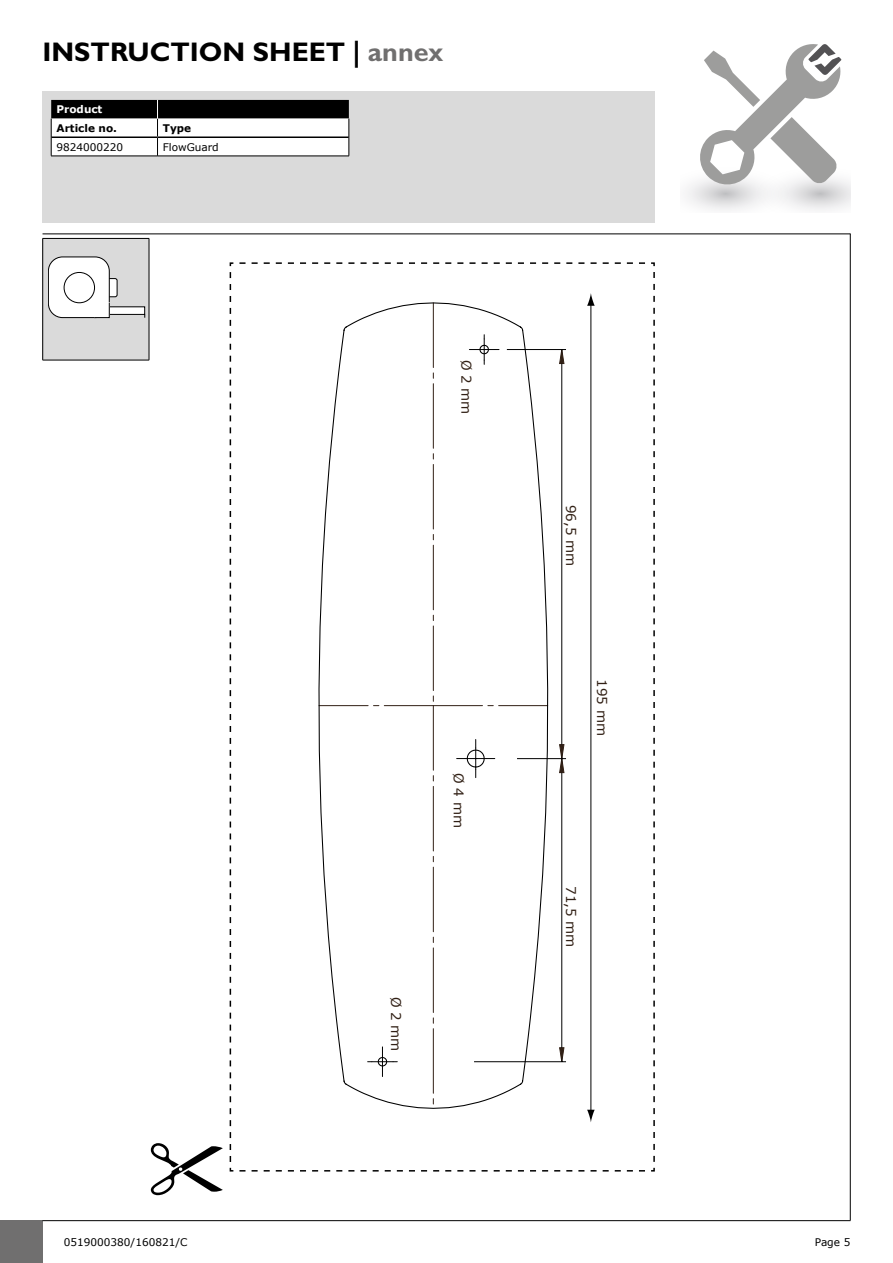
<style>
.page{position:relative;width:893px;height:1263px;background:#fff}
.page>*{position:absolute;margin:0;border:0;box-sizing:border-box;transform-origin:0 0}
.t1{font:700 27px "Gill Sans Std";color:#000}
.t2{font:13.5px "Verdana";color:#312015}
.t3{font:10.5px "Verdana";color:#000}
.t4{font:700 10.5px "Verdana";color:#000}
.t5{font:700 10.5px "Verdana";color:#fff}
.s1{color:#706f6f}
</style>
<div class="page">
<svg style="left:229px;top:262px;width:426px;height:910px"></svg>
<svg style="left:318px;top:302px;width:231px;height:807px"></svg>
<hr style="left:507px;top:349px;width:59px;height:1px;background:#000">
<hr style="left:517px;top:758px;width:49px;height:1px;background:#000">
<hr style="left:474px;top:1061px;width:92px;height:1px;background:#000">
<svg style="left:559px;top:350px;width:6px;height:712px"></svg>
<hr style="left:591px;top:303px;width:1px;height:809px;background:#000">
<svg style="left:587px;top:1110px;width:8px;height:12px"></svg>
<svg style="left:587px;top:293px;width:8px;height:13px"></svg>
<svg style="left:687px;top:44px;width:163px;height:166px"></svg>
<div style="left:0;top:1220px;width:43px;height:43px;background:#706f6f"></div>
<hr style="left:43px;top:234px;width:807px;height:1px;background:#000">
<hr style="left:850px;top:234px;width:1px;height:986px;background:#000">
<hr style="left:43px;top:1220px;width:807px;height:1px;background:#000">
<div style="left:43px;top:91px;width:612px;height:132px;background:#dadada"></div>
<hr style="left:51px;top:156px;width:107px;height:1px;background:#000">
<hr style="left:158px;top:156px;width:191px;height:1px;background:#000">
<svg style="left:51px;top:100px;width:299px;height:56px;background:#a0a0a0"></svg>
<div style="left:43px;top:238px;width:106px;height:122px;background:#dadada"></div>
<hr style="left:43px;top:238px;width:106px;height:1px;background:#000">
<hr style="left:42px;top:239px;width:1px;height:121px;background:#000">
<hr style="left:149px;top:239px;width:1px;height:121px;background:#000">
<hr style="left:43px;top:360px;width:106px;height:1px;background:#000">
<div style="left:109px;top:307px;width:36px;height:7px;background:#fff"></div>
<div style="left:109px;top:306px;width:36px;height:9px;border:1px solid #000"></div>
<div style="left:105px;top:279px;width:12px;height:18px;background:#fff;border-radius:2px"></div>
<div style="left:104px;top:278px;width:13px;height:19px;border:1px solid #000;border-radius:2px"></div>
<div style="left:48px;top:257px;width:61px;height:61px;background:#fff;border-radius:14px"></div>
<div style="left:48px;top:257px;width:62px;height:61px;border:1px solid #000;border-radius:14px"></div>
<svg style="left:93px;top:302px;width:17px;height:16px"></svg>
<div style="left:64px;top:272px;width:31px;height:31px;border:1px solid #000;border-radius:50%"></div>
<h1 class="t1" style="left:43px;top:36px;width:402px">INSTRUCTION SHEET | <span class="s1">annex</span></h1>
<p class="t5" style="left:57px;top:102px;width:47px">Product</p>
<p class="t4" style="left:57px;top:121px;width:62px">Article no.</p>
<p class="t4" style="left:163px;top:121px;width:30px">Type</p>
<p class="t3" style="left:57px;top:140px;width:68px">9824000220</p>
<p class="t3" style="left:163px;top:140px;width:57px">FlowGuard</p>
<p class="t2" style="left:475px;top:360px;width:56px;rotate:90deg">Ø 2 mm</p>
<p class="t2" style="left:467px;top:773px;width:56px;rotate:90deg">Ø 4 mm</p>
<p class="t2" style="left:405px;top:997px;width:56px;rotate:90deg">Ø 2 mm</p>
<p class="t2" style="left:580px;top:505px;width:63px;rotate:90deg">96,5 mm</p>
<p class="t2" style="left:611px;top:679px;width:58px;rotate:90deg">195 mm</p>
<p class="t2" style="left:580px;top:886px;width:63px;rotate:90deg">71,5 mm</p>
<p class="t3" style="left:64px;top:1235px;width:125px">0519000380/160821/C</p>
<p class="t3" style="left:815px;top:1235px;width:37px">Page 5</p>
</div>
